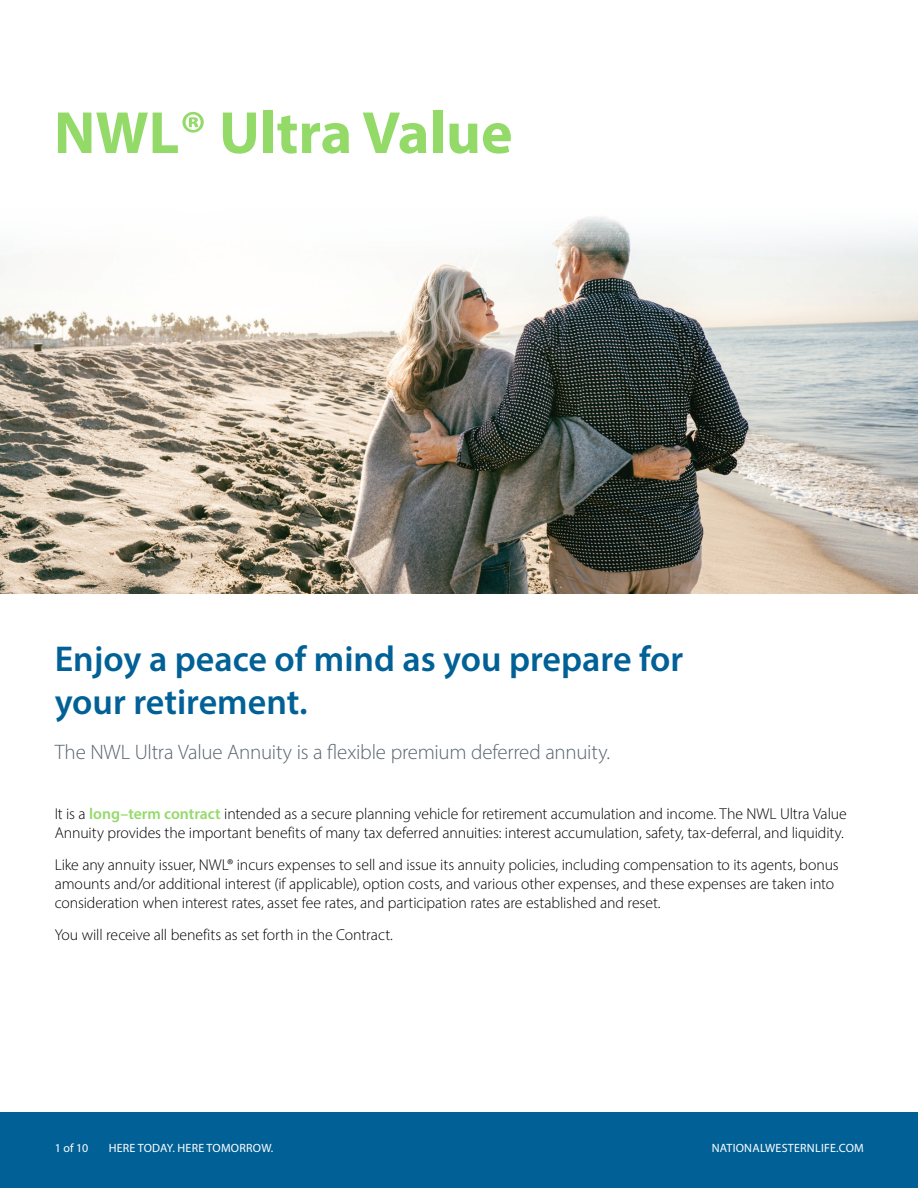
<style>
.page{position:relative;width:918px;height:1188px;background:#fff}
.page>*{position:absolute;margin:0;border:0;box-sizing:border-box;transform-origin:0 0}
.Paragraph_Headline{font:700 60px "Myriad Pro";color:#94da69}
.t1{font:600 36px/43.2px "Myriad Pro";color:#016196}
.t2{font:300 21px "Myriad Pro";letter-spacing:-.015em;color:#586670}
.t3{font:300 15.75px/18.9px "Myriad Pro";letter-spacing:-.005em;color:#000}
.t4{font:12px "Myriad Pro";letter-spacing:.02em;color:#fff}
.s1{font-weight:600;color:#94da69}
</style>
<div class="page">
<img style="left:0;top:216px;width:918px;height:378px">
<div style="left:0;top:1112px;width:918px;height:76px;background:#016197"></div>
<p class="Paragraph_Headline" style="left:54px;top:94px;width:460px">NWL® Ultra Value</p>
<p class="t1" style="left:55px;top:636px;width:630px">Enjoy a peace of mind as you prepare for your retirement.</p>
<p class="t2" style="left:55px;top:740px;width:557px">The NWL Ultra Value Annuity is a flexible premium deferred annuity.</p>
<p class="t3" style="left:55px;top:804px;width:794px">It is a <span class="s1">long–term contract</span> intended as a secure planning vehicle for retirement accumulation and income. The NWL Ultra Value<br>Annuity provides the important benefits of many tax deferred annuities: interest accumulation, safety, tax-deferral, and liquidity.</p>
<p class="t3" style="left:55px;top:855px;width:786px">Like any annuity issuer, NWL® incurs expenses to sell and issue its annuity policies, including compensation to its agents, bonus amounts and/or additional interest (if applicable), option costs, and various other expenses, and these expenses are taken into consideration when interest rates, asset fee rates, and participation rates are established and reset.</p>
<p class="t3" style="left:55px;top:925px;width:340px">You will receive all benefits as set forth in the Contract.</p>
<p class="t4" style="left:55px;top:1141px;width:35px">1 of 10</p>
<p class="t4" style="left:109px;top:1141px;width:166px">HERE TODAY. HERE TOMORROW.</p>
<p class="t4" style="left:712px;top:1141px;width:154px">NATIONALWESTERNLIFE.COM</p>
</div>
